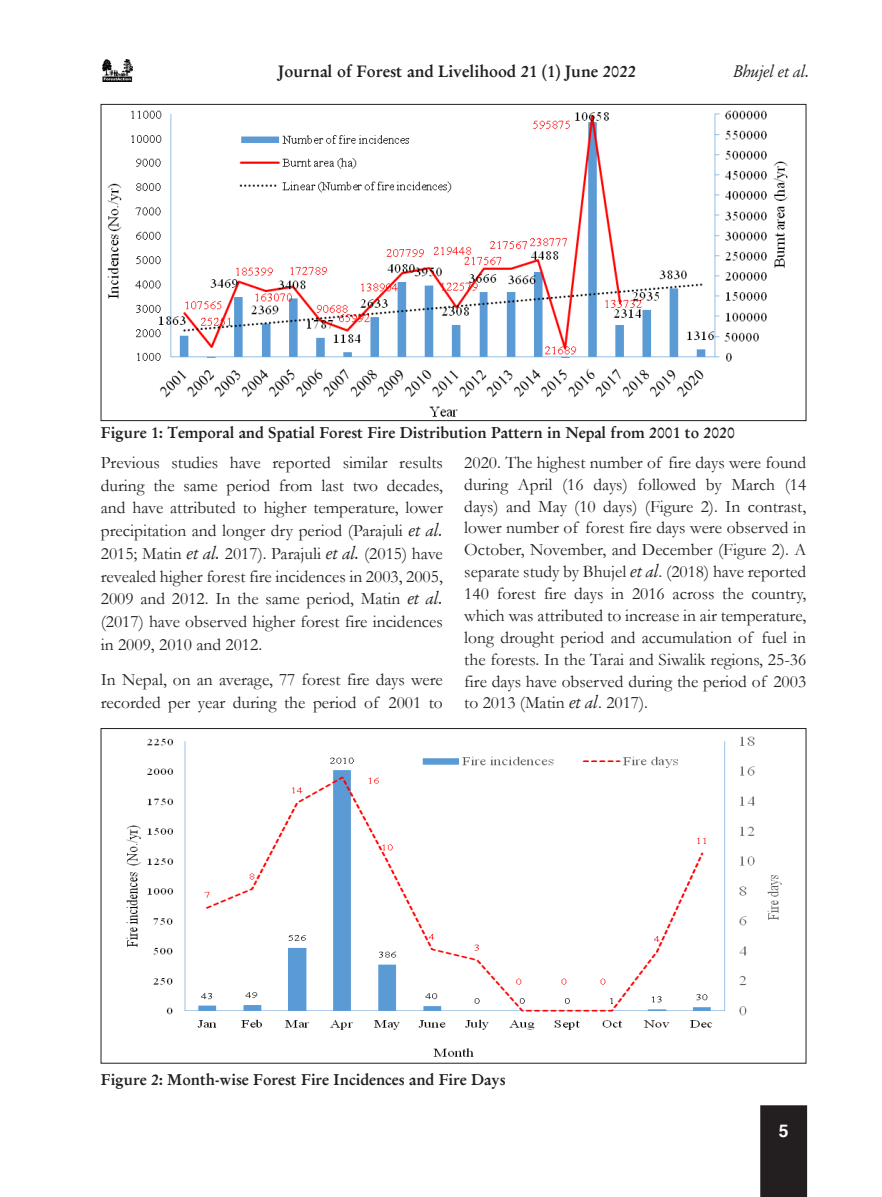
<style>
.page{position:relative;width:882px;height:1197px;background:#fff}
.page>*{position:absolute;margin:0;border:0;box-sizing:border-box;transform-origin:0 0}
.Inside_matter{font:17.5px/21.9px "Garamond";color:#231f20;text-align:justify}
.t1{font:700 17.5px "Helvetica";color:#fff}
.t2{font:600 16.62px "Garamond";color:#231f20}
.Inside_matter-2{font:italic 16.62px "Garamond";color:#231f20}
.Inside_matter-3{font:600 15.75px "Garamond";color:#231f20}
.s1{font-style:italic}
</style>
<div class="page">
<div style="left:760px;top:1105px;width:47px;height:92px;background:#231f20"></div>
<img style="left:103px;top:60px;width:30px;height:22px">
<img style="left:126px;top:736px;width:656px;height:321px">
<img style="left:107px;top:110px;width:681px;height:307px">
<p class="t2" style="left:278px;top:61px;width:359px">Journal of Forest and Livelihood 21 (1) June 2022</p>
<p class="Inside_matter-2" style="left:733px;top:60px;width:78px">Bhujel et al.</p>
<p class="Inside_matter-3" style="left:101px;top:423px;width:636px">Figure 1: Temporal and Spatial Forest Fire Distribution Pattern in Nepal from 2001 to 2020</p>
<p class="Inside_matter" style="left:101px;top:451px;width:344px;line-height:22.8px">Previous studies have reported similar results during the same period from last two decades, and have attributed to higher temperature, lower precipitation and longer dry period (Parajuli <span class="s1">et al.<br></span>2015; Matin <span class="s1">et al.</span> 2017). Parajuli <span class="s1">et al.</span> (2015) have revealed higher forest fire incidences in 2003, 2005, 2009 and 2012. In the same period, Matin <span class="s1">et al. </span>(2017) have observed higher forest fire incidences in 2009, 2010 and 2012.</p>
<p class="Inside_matter" style="left:101px;top:668px;width:344px;line-height:22.8px">In Nepal, on an average, 77 forest fire days were recorded per year during the period of 2001 to</p>
<p class="Inside_matter" style="left:464px;top:451px;width:343px">2020. The highest number of fire days were found during April (16 days) followed by March (14 days) and May (10 days) (Figure 2). In contrast, lower number of forest fire days were observed in October, November, and December (Figure 2). A separate study by Bhujel <span class="s1">et al</span>. (2018) have reported 140 forest fire days in 2016 across the country, which was attributed to increase in air temperature, long drought period and accumulation of fuel in the forests. In the Tarai and Siwalik regions, 25-36 fire days have observed during the period of 2003 to 2013 (Matin <span class="s1">et al</span>. 2017).</p>
<p class="Inside_matter-3" style="left:101px;top:1070px;width:406px">Figure 2: Month-wise Forest Fire Incidences and Fire Days</p>
<p class="t1" style="left:779px;top:1117px;width:11px">5</p>
</div>
